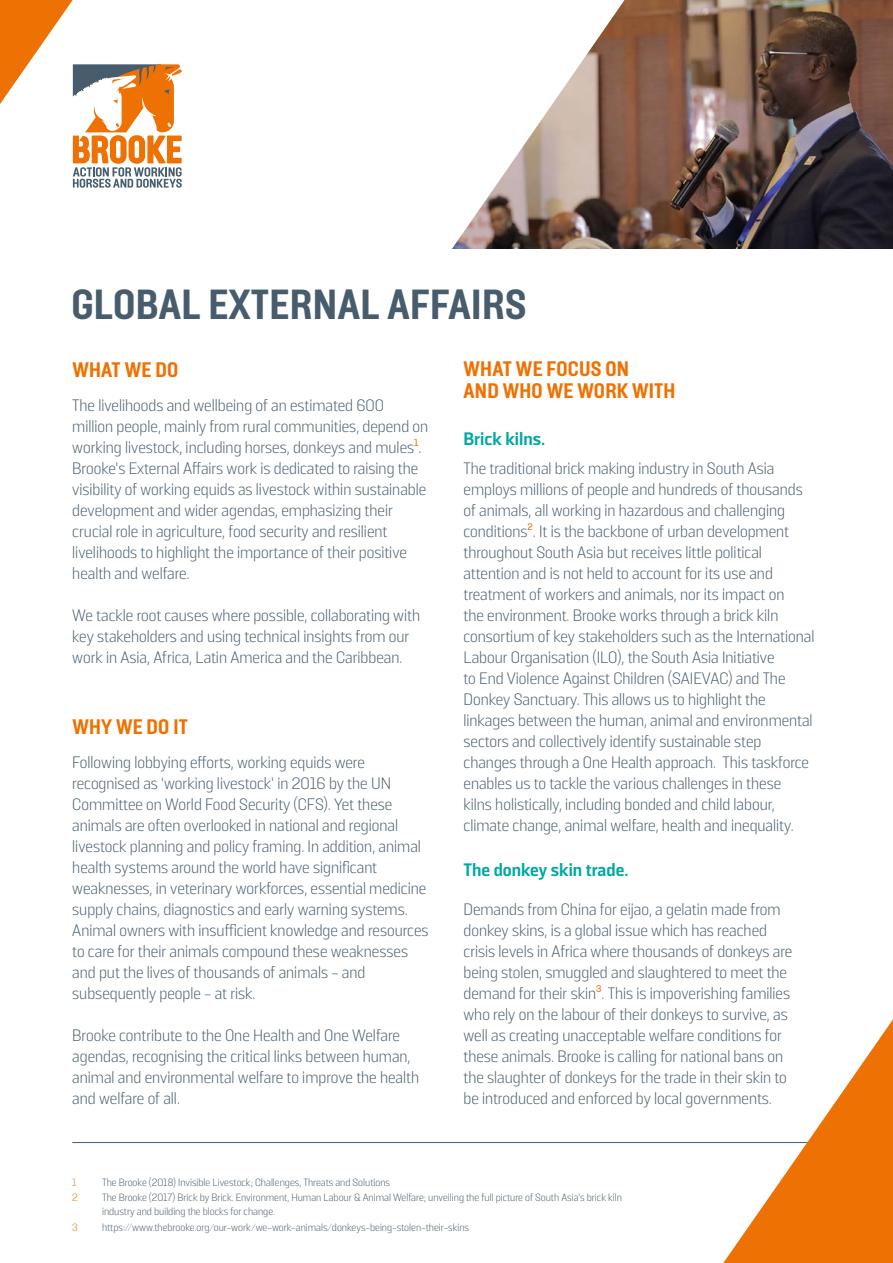
<style>
.page{position:relative;width:893px;height:1263px;background:#fff}
.page>*{position:absolute;margin:0;border:0;box-sizing:border-box;transform-origin:0 0}
.t1{font:800 42px "Solido Constricted";letter-spacing:.01em;color:#475c6d}
.t2{font:800 21px/22.5px "Solido Constricted";letter-spacing:.01em;color:#ee7203}
.t3{font:800 18px "Solido";color:#00a9a4}
.t4{font:300 16.5px/21px "Solido";color:#475c6d}
.t5{font:300 10.5px/13.5px "Solido";color:#475c6d}
.t6{font:300 10.5px "Solido";color:#ee7203}
</style>
<div class="page">
<img style="left:624px;top:0;width:269px;height:249px">
<svg style="left:452px;top:1px;width:172px;height:248px"></svg>
<svg style="left:0;top:0;width:182px;height:188px"></svg>
<hr style="left:72px;top:1142px;width:774px;height:1px;background:#475c6d">
<svg style="left:723px;top:1019px;width:170px;height:244px"></svg>
<h1 class="t1" style="left:71px;top:280px;width:456px">GLOBAL EXTERNAL AFFAIRS</h1>
<p class="t2" style="left:72px;top:359px;width:107px">WHAT WE DO</p>
<p class="t4" style="left:72px;top:395px;width:357px">The livelihoods and wellbeing of an estimated 600 million people, mainly from rural communities, depend on working livestock, including horses, donkeys and mules<sup>1</sup>.<br>Brooke’s External Affairs work is dedicated to raising the visibility of working equids as livestock within sustainable development and wider agendas, emphasizing their crucial role in agriculture, food security and resilient livelihoods to highlight the importance of their positive health and welfare.</p>
<p class="t4" style="left:72px;top:605px;width:349px">We tackle root causes where possible, collaborating with key stakeholders and using technical insights from our work in Asia, Africa, Latin America and the Caribbean.</p>
<p class="t2" style="left:72px;top:716px;width:117px">WHY WE DO IT</p>
<p class="t4" style="left:72px;top:752px;width:358px">Following lobbying efforts, working equids were recognised as ‘working livestock’ in 2016 by the UN Committee on World Food Security (CFS). Yet these animals are often overlooked in national and regional livestock planning and policy framing. In addition, animal health systems around the world have significant weaknesses, in veterinary workforces, essential medicine supply chains, diagnostics and early warning systems.<br>Animal owners with insufficient knowledge and resources to care for their animals compound these weaknesses and put the lives of thousands of animals - and subsequently people - at risk.</p>
<p class="t4" style="left:72px;top:1025px;width:348px">Brooke contribute to the One Health and One Welfare agendas, recognising the critical links between human, animal and environmental welfare to improve the health and welfare of all.</p>
<p class="t2" style="left:464px;top:359px;width:213px">WHAT WE FOCUS ON<br>AND WHO WE WORK WITH</p>
<p class="t3" style="left:463px;top:428px;width:83px">Brick kilns.</p>
<p class="t4" style="left:463px;top:458px;width:352px">The traditional brick making industry in South Asia employs millions of people and hundreds of thousands of animals, all working in hazardous and challenging conditions<sup>2</sup>. It is the backbone of urban development throughout South Asia but receives little political attention and is not held to account for its use and treatment of workers and animals, nor its impact on<br>the environment. Brooke works through a brick kiln consortium of key stakeholders such as the International Labour Organisation (ILO), the South Asia Initiative<br>to End Violence Against Children (SAIEVAC) and The Donkey Sanctuary. This allows us to highlight the linkages between the human, animal and environmental sectors and collectively identify sustainable step changes through a One Health approach. This taskforce enables us to tackle the various challenges in these<br>kilns holistically, including bonded and child labour, climate change, animal welfare, health and inequality.</p>
<p class="t3" style="left:463px;top:859px;width:166px">The donkey skin trade.</p>
<p class="t4" style="left:463px;top:899px;width:330px">Demands from China for eijao, a gelatin made from donkey skins, is a global issue which has reached crisis levels in Africa where thousands of donkeys are being stolen, smuggled and slaughtered to meet the demand for their skin<sup>3</sup>. This is impoverishing families who rely on the labour of their donkeys to survive, as well as creating unacceptable welfare conditions for these animals. Brooke is calling for national bans on the slaughter of donkeys for the trade in their skin to be introduced and enforced by local governments.</p>
<p class="t6" style="left:72px;top:1176px;width:6px">1</p>
<p class="t5" style="left:102px;top:1176px;width:290px">The Brooke (2018) Invisible Livestock; Challenges, Threats and Solutions</p>
<p class="t6" style="left:72px;top:1192px;width:7px">2</p>
<p class="t5" style="left:102px;top:1191px;width:521px">The Brooke (2017) Brick by Brick. Environment, Human Labour &amp; Animal Welfare; unveiling the full picture of South Asia’s brick kiln industry and building the blocks for change.</p>
<p class="t6" style="left:72px;top:1221px;width:7px">3</p>
<p class="t5" style="left:102px;top:1220px;width:368px">https://www.thebrooke.org/our-work/we-work-animals/donkeys-being-stolen-their-skins</p>
</div>
